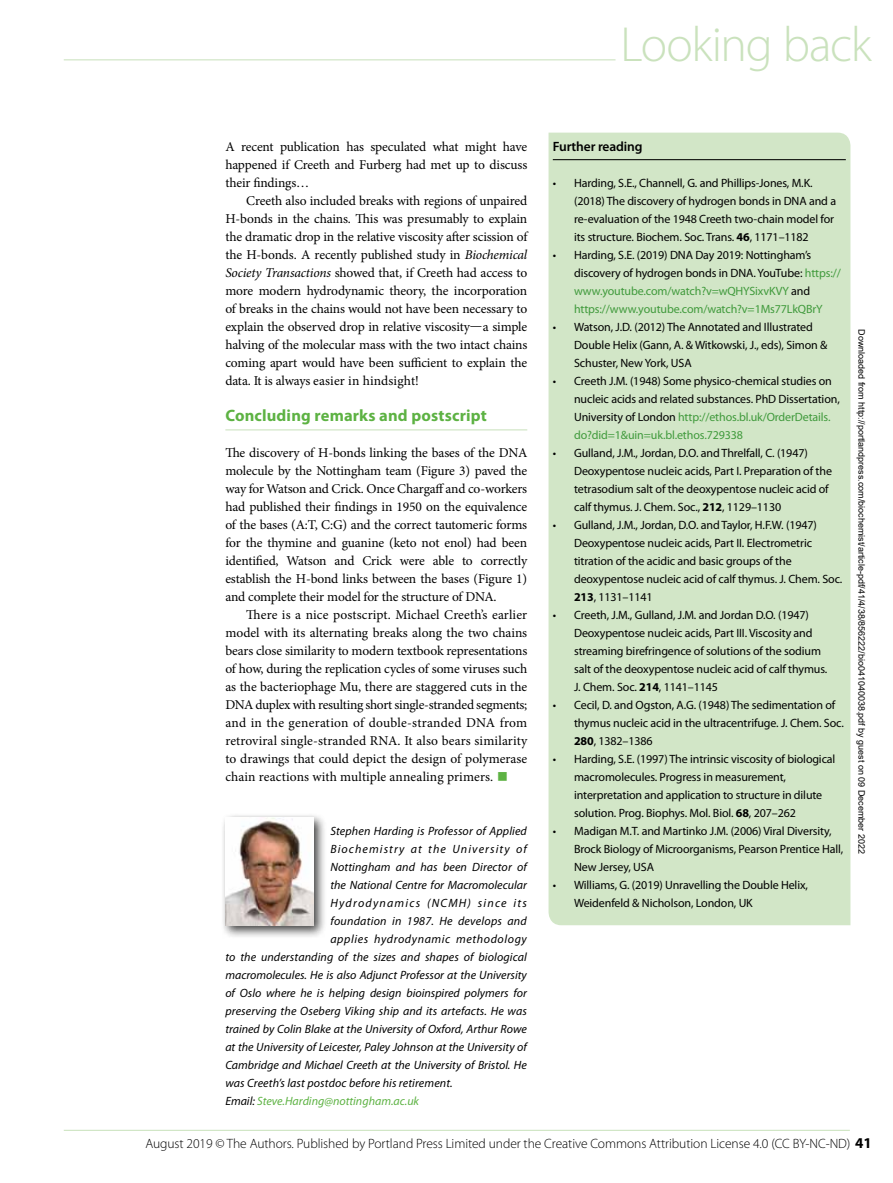
<style>
.page{position:relative;width:893px;height:1183px;background:#fff}
.page>*{position:absolute;margin:0;border:0;box-sizing:border-box;transform-origin:0 0}
.t1{font:300 49.5px "Myriad Pro";letter-spacing:-.025em;color:#cae2bd}
.t2{font:700 30px "Minion Pro";color:#5db243}
.t3{font:700 16.5px "Myriad Pro";letter-spacing:.01em;color:#5db243}
.t4{font:13.5px/18px "Minion Pro";letter-spacing:-.01em;color:#000;text-align:justify}
.t5{font:300 13.5px "Myriad Pro";letter-spacing:-.005em;color:#000}
.t6{font:600 13.5px "Myriad Pro";letter-spacing:-.01em;color:#000}
.t7{font:12px/18px "Myriad Pro";letter-spacing:-.01em;color:#000}
.t8{font:italic 12px "Myriad Pro";letter-spacing:.005em;color:#000}
.t9{font:12px/18px "Myriad Pro";letter-spacing:-.01em;color:#409a3c}
.t10{font:italic 12px "Myriad Pro";color:#5db243}
.t11{font:italic 12px "Myriad Pro";letter-spacing:.05em;color:#000}
.t12{font:italic 12px "Myriad Pro";letter-spacing:.09em;color:#000}
.t13{font:italic 12px "Myriad Pro";letter-spacing:.1em;color:#000}
.t14{font:9px "Arial";color:#000}
.s1{font-style:italic}
.s2{color:#000}
.s3{font-weight:700}
.s4{color:#409a3c}
.s5{font-weight:700;font-size:15px}
</style>
<div class="page">
<hr style="left:64px;top:1129px;width:786px;height:1px;background:#cae2bd">
<div style="left:549px;top:133px;width:301px;height:792px;background:#d2e6c7"></div>
<hr style="left:553px;top:159px;width:293px;height:1px;background:#000">
<div style="left:221px;top:812px;width:106px;height:126px;background:#000;opacity:.75"></div>
<img style="left:225px;top:817px;width:89px;height:108px">
<hr style="left:225px;top:429px;width:302px;height:1px;background:#cae2bd">
<hr style="left:64px;top:59px;width:551px;height:1px;background:#cae2bd">
<h1 class="t1" style="left:621px;top:17px;width:253px">Looking back</h1>
<p class="t4" style="left:225px;top:137px;width:303px">A recent publication has speculated what might have happened if Creeth and Furberg had met up to discuss their findings…</p>
<p class="t4" style="left:225px;top:191px;width:303px;text-indent:21px">Creeth also included breaks with regions of unpaired H-bonds in the chains. This was presumably to explain the dramatic drop in the relative viscosity after scission of the H-bonds. A recently published study in <span class="s1">Biochemical Society Transactions</span> showed that, if Creeth had access to more modern hydrodynamic theory, the incorporation of breaks in the chains would not have been necessary to explain the observed drop in relative viscosity—a simple halving of the molecular mass with the two intact chains coming apart would have been sufficient to explain the data. It is always easier in hindsight!</p>
<h3 class="t3" style="left:225px;top:404px;width:263px">Concluding remarks and postscript</h3>
<p class="t4" style="left:225px;top:443px;width:303px">The discovery of H-bonds linking the bases of the DNA molecule by the Nottingham team (Figure 3) paved the way for Watson and Crick. Once Chargaff and co-workers had published their findings in 1950 on the equivalence of the bases (A:T, C:G) and the correct tautomeric forms for the thymine and guanine (keto not enol) had been identified, Watson and Crick were able to correctly establish the H-bond links between the bases (Figure 1) and complete their model for the structure of DNA.</p>
<p class="t4" style="left:225px;top:605px;width:303px;text-indent:21px">There is a nice postscript. Michael Creeth’s earlier model with its alternating breaks along the two chains bears close similarity to modern textbook representations of how, during the replication cycles of some viruses such as the bacteriophage Mu, there are staggered cuts in the DNA duplex with resulting short single-stranded segments; and in the generation of double-stranded DNA from retroviral single-stranded RNA. It also bears similarity to drawings that could depict the design of polymerase chain reactions with multiple annealing primers.</p>
<h2 class="t2" style="left:497px;top:753px;width:14px">■</h2>
<p class="t8" style="left:330px;top:823px;width:198px">Stephen Harding is Professor of Applied</p>
<p class="t12" style="left:330px;top:841px;width:198px">Biochemistry at the University of</p>
<p class="t8" style="left:330px;top:859px;width:198px">Nottingham and has been Director of</p>
<p class="t8" style="left:330px;top:877px;width:198px">the National Centre for Macromolecular</p>
<p class="t13" style="left:330px;top:895px;width:198px">Hydrodynamics (NCMH) since its</p>
<p class="t8" style="left:330px;top:913px;width:198px">foundation in 1987. He develops and</p>
<p class="t11" style="left:330px;top:931px;width:198px">applies hydrodynamic methodology</p>
<p class="t8" style="left:225px;top:949px;width:303px">to the understanding of the sizes and shapes of biological</p>
<p class="t8" style="left:225px;top:967px;width:303px">macromolecules. He is also Adjunct Professor at the University</p>
<p class="t8" style="left:225px;top:985px;width:303px">of Oslo where he is helping design bioinspired polymers for</p>
<p class="t8" style="left:225px;top:1003px;width:303px">preserving the Oseberg Viking ship and its artefacts. He was</p>
<p class="t8" style="left:225px;top:1021px;width:303px">trained by Colin Blake at the University of Oxford, Arthur Rowe</p>
<p class="t8" style="left:225px;top:1039px;width:303px">at the University of Leicester, Paley Johnson at the University of</p>
<p class="t8" style="left:225px;top:1057px;width:303px">Cambridge and Michael Creeth at the University of Bristol. He</p>
<p class="t8" style="left:225px;top:1075px;width:229px">was Creeth’s last postdoc before his retirement.</p>
<p class="t10" style="left:225px;top:1093px;width:195px"><span class="s2">Email:</span> Steve.Harding@nottingham.ac.uk</p>
<p class="t6" style="left:553px;top:137px;width:91px">Further reading</p>
<p class="t7" style="left:574px;top:173px;width:264px;text-indent:-21px">• Harding, S.E., Channell, G. and Phillips-Jones, M.K. (2018) The discovery of hydrogen bonds in DNA and a re-evaluation of the 1948 Creeth two-chain model for its structure. Biochem. Soc. Trans. <span class="s3">46</span>, 1171–1182</p>
<p class="t9" style="left:574px;top:245px;width:268px;text-indent:-21px"><span class="s2">• Harding, S.E. (2019) DNA Day 2019: Nottingham’s discovery of hydrogen bonds in DNA. YouTube:</span> https:// www.youtube.com/watch?v=wQHYSixvKVY <span class="s2">and </span>https://www.youtube.com/watch?v=1Ms77LkQBrY</p>
<p class="t7" style="left:574px;top:317px;width:255px;text-indent:-21px">• Watson, J.D. (2012) The Annotated and Illustrated<br>Double Helix (Gann, A. &amp; Witkowski, J., eds), Simon &amp;<br>Schuster, New York, USA</p>
<p class="t7" style="left:574px;top:371px;width:267px;text-indent:-21px">• Creeth J.M. (1948) Some physico-chemical studies on nucleic acids and related substances. PhD Dissertation, University of London <span class="s4">http://ethos.bl.uk/OrderDetails. do?did=1&amp;uin=uk.bl.ethos.729338</span></p>
<p class="t7" style="left:574px;top:443px;width:259px;text-indent:-21px">• Gulland, J.M., Jordan, D.O. and Threlfall, C. (1947)<br>Deoxypentose nucleic acids, Part I. Preparation of the tetrasodium salt of the deoxypentose nucleic acid of calf thymus. J. Chem. Soc., <span class="s3">212</span>, 1129–1130</p>
<p class="t7" style="left:574px;top:515px;width:270px;text-indent:-21px">• Gulland, J.M., Jordan, D.O. and Taylor, H.F.W. (1947)<br>Deoxypentose nucleic acids, Part II. Electrometric titration of the acidic and basic groups of the deoxypentose nucleic acid of calf thymus. J. Chem. Soc.<br><span class="s3">213</span>, 1131–1141</p>
<p class="t7" style="left:574px;top:605px;width:255px;text-indent:-21px">• Creeth, J.M., Gulland, J.M. and Jordan D.O. (1947)<br>Deoxypentose nucleic acids, Part III. Viscosity and streaming birefringence of solutions of the sodium salt of the deoxypentose nucleic acid of calf thymus.<br>J. Chem. Soc. <span class="s3">214</span>, 1141–1145</p>
<p class="t7" style="left:574px;top:695px;width:271px;text-indent:-21px">• Cecil, D. and Ogston, A.G. (1948) The sedimentation of thymus nucleic acid in the ultracentrifuge. J. Chem. Soc.<br><span class="s3">280</span>, 1382–1386</p>
<p class="t7" style="left:574px;top:749px;width:263px;text-indent:-21px">• Harding, S.E. (1997) The intrinsic viscosity of biological macromolecules. Progress in measurement, interpretation and application to structure in dilute solution. Prog. Biophys. Mol. Biol. <span class="s3">68</span>, 207–262</p>
<p class="t7" style="left:574px;top:821px;width:271px;text-indent:-21px">• Madigan M.T. and Martinko J.M. (2006) Viral Diversity,<br>Brock Biology of Microorganisms, Pearson Prentice Hall,<br>New Jersey, USA</p>
<p class="t7" style="left:574px;top:875px;width:235px;text-indent:-21px">• Williams, G. (2019) Unravelling the Double Helix,<br>Weidenfeld &amp; Nicholson, London, UK</p>
<p class="t14" style="left:865px;top:329px;width:526px;rotate:90deg">Downloaded from http://portlandpress.com/biochemist/article-pdf/41/4/38/856222/bio041040038.pdf by guest on 09 December 2022</p>
<p class="t5" style="left:145px;top:1135px;width:728px">August 2019 © The Authors. Published by Portland Press Limited under the Creative Commons Attribution License 4.0 (CC BY-NC-ND) <span class="s5">41</span></p>
</div>
